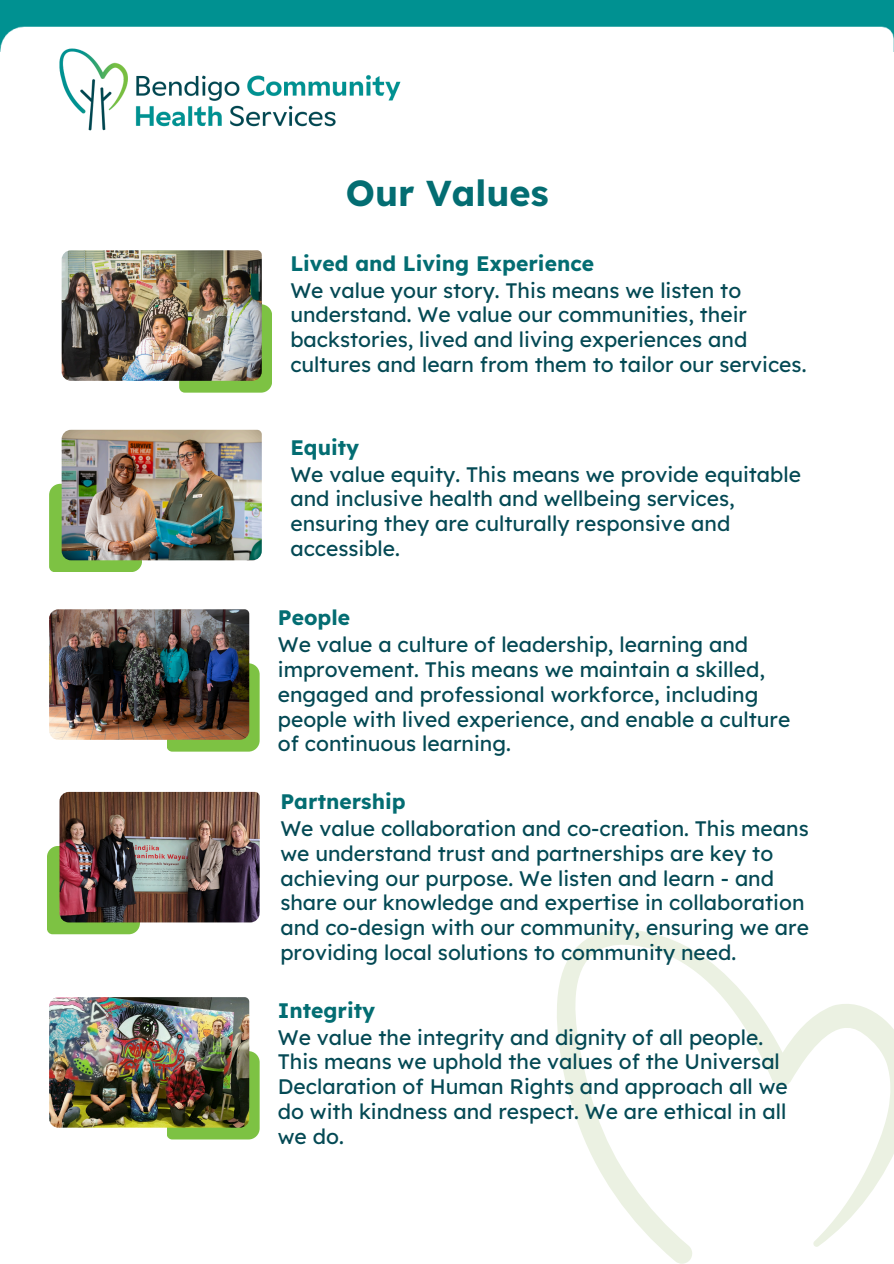
<style>
.page{position:relative;width:894px;height:1264px;background:#fff}
.page>*{position:absolute;margin:0;border:0;box-sizing:border-box;transform-origin:0 0}
.t1{font:700 36px "Lexend";color:#036d72}
.t2{font:21px/24.8px "Lexend";color:#044954}
.t3{font:700 21px "Lexend";color:#036d72}
</style>
<div class="page">
<svg style="left:557px;top:929px;width:336px;height:334px"></svg>
<svg style="left:179px;top:304px;width:93px;height:88px;background:#80c049"></svg>
<img style="left:62px;top:250px;width:199px;height:131px">
<svg style="left:49px;top:484px;width:93px;height:88px;background:#81c24a"></svg>
<img style="left:62px;top:430px;width:199px;height:130px">
<svg style="left:167px;top:663px;width:92px;height:88px;background:#81be46"></svg>
<img style="left:49px;top:609px;width:200px;height:130px">
<svg style="left:167px;top:1051px;width:92px;height:88px;background:#80c146"></svg>
<img style="left:49px;top:997px;width:200px;height:130px">
<svg style="left:47px;top:846px;width:93px;height:88px;background:#7fc147"></svg>
<img style="left:59px;top:792px;width:200px;height:130px">
<img style="left:59px;top:52px;width:342px;height:79px">
<img style="left:0;top:0;width:893px;height:52px">
<p class="t1" style="left:345px;top:169px;width:204px">Our Values</p>
<p class="t3" style="left:290px;top:250px;width:305px">Lived and Living Experience</p>
<p class="t2" style="left:290px;top:277px;width:517px">We value your story. This means we listen to understand. We value our communities, their backstories, lived and living experiences and cultures and learn from them to tailor our services.</p>
<p class="t3" style="left:290px;top:433px;width:70px">Equity</p>
<p class="t2" style="left:290px;top:461px;width:512px">We value equity. This means we provide equitable and inclusive health and wellbeing services,</p>
<p class="t2" style="left:290px;top:511px;width:441px">ensuring they are culturally responsive and accessible.</p>
<p class="t3" style="left:278px;top:604px;width:74px">People</p>
<p class="t2" style="left:278px;top:632px;width:514px">We value a culture of leadership, learning and improvement. This means we maintain a skilled, engaged and professional workforce, including people with lived experience, and enable a culture</p>
<p class="t2" style="left:278px;top:731px;width:234px">of continuous learning.</p>
<p class="t3" style="left:280px;top:788px;width:127px">Partnership</p>
<p class="t2" style="left:280px;top:816px;width:530px">We value collaboration and co-creation. This means we understand trust and partnerships are key to achieving our purpose. We listen and learn - and share our knowledge and expertise in collaboration and co-design with our community, ensuring we are providing local solutions to community need.</p>
<p class="t3" style="left:278px;top:996px;width:99px">Integrity</p>
<p class="t2" style="left:278px;top:1024px;width:511px">We value the integrity and dignity of all people.<br>This means we uphold the values of the Universal Declaration of Human Rights and approach all we do with kindness and respect. We are ethical in all we do.</p>
</div>
